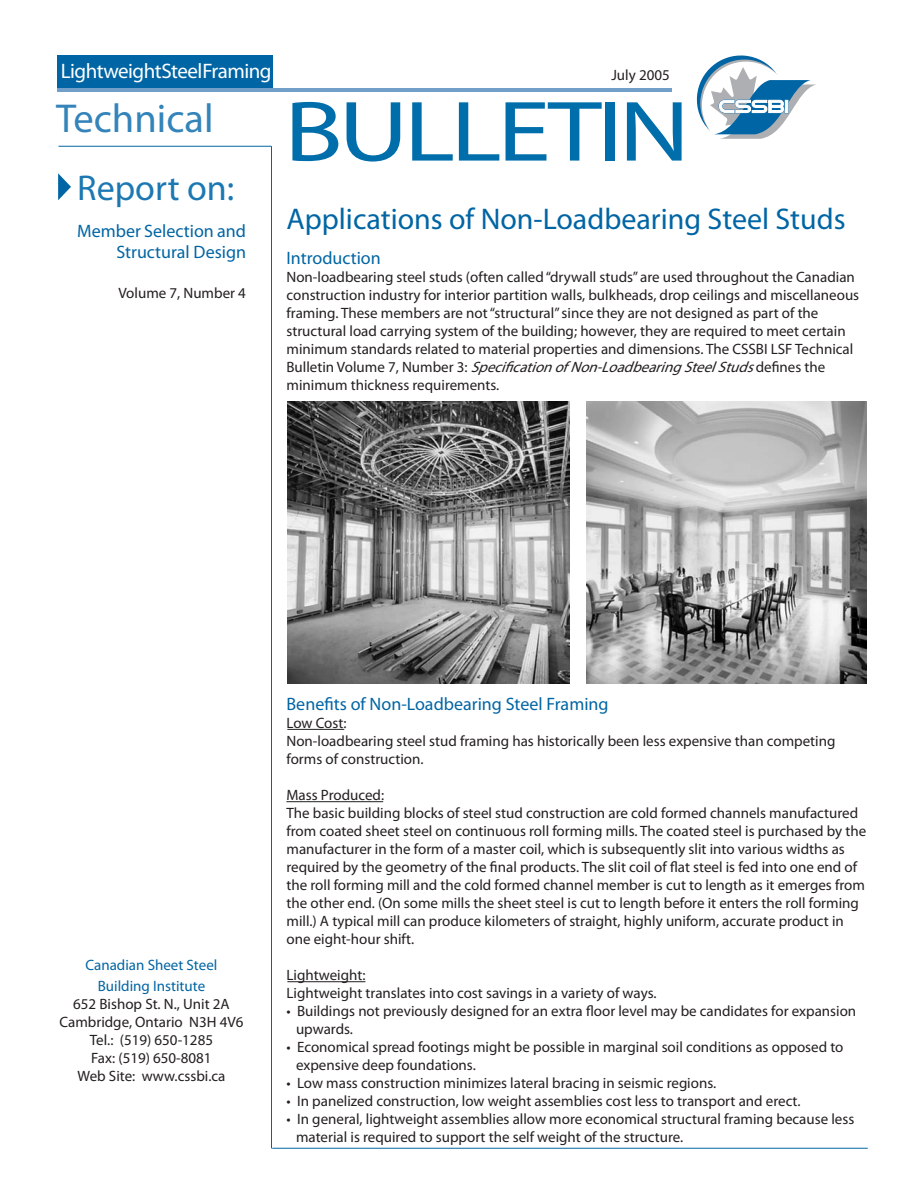
<style>
.page{position:relative;width:918px;height:1188px;background:#fff}
.page>*{position:absolute;margin:0;border:0;box-sizing:border-box;transform-origin:0 0}
.t1{font:86.4px "Myriad Pro";letter-spacing:-.04em;color:#006eab;scale:1.25 1}
.t2{font:40.5px "Myriad Pro";color:#3484ba}
.t3{font:36px "Myriad Pro";color:#1b78b2}
.t4{font:30px "Myriad Pro";color:#0065a4}
.t5{font:21px "Myriad Pro";letter-spacing:-.025em;color:#fff}
.t6{font:18px/21.6px "Myriad Pro";color:#0065a4;text-align:right}
.t7{font:15px/18px "Myriad Pro";color:#231f20}
.t8{font:15px "Myriad Pro";color:#0065a4}
.s1{font-style:italic}
</style>
<div class="page">
<div style="left:57px;top:56px;width:216px;height:33px;background:#0065a4"></div>
<svg style="left:697px;top:56px;width:119px;height:83px"></svg>
<hr style="left:57px;top:88px;width:614px;height:4px;background:#729eca">
<hr style="left:58px;top:146px;width:214px;height:1px;background:#0065a4">
<hr style="left:271px;top:146px;width:1px;height:1002px;background:#0065a4">
<hr style="left:272px;top:1148px;width:596px;height:1px;background:#0065a4">
<svg style="left:58px;top:173px;width:13px;height:27px"></svg>
<img style="left:287px;top:402px;width:283px;height:282px">
<img style="left:586px;top:402px;width:281px;height:282px">
<hr style="left:287px;top:729px;width:57px;height:1px;background:#231f20">
<hr style="left:286px;top:801px;width:97px;height:1px;background:#231f20">
<hr style="left:287px;top:981px;width:78px;height:1px;background:#231f20">
<p class="t5" style="left:61px;top:58px;width:212px">Lightweight Steel Framing</p>
<p class="t7" style="left:611px;top:66px;width:60px">July 2005</p>
<p class="t2" style="left:56px;top:93px;width:159px">Technical</p>
<p class="t1" style="left:284px;top:78px;width:326px">BULLETIN</p>
<p class="t3" style="left:77px;top:166px;width:159px">Report on:</p>
<p class="t6" style="left:77px;top:220px;width:170px">Member Selection and<br>Structural Design</p>
<p class="t7" style="left:118px;top:284px;width:129px">Volume 7, Number 4</p>
<p class="t4" style="left:286px;top:201px;width:561px">Applications of Non-Loadbearing Steel Studs</p>
<p class="t6" style="left:286px;top:247px;width:96px">Introduction</p>
<p class="t7" style="left:286px;top:268px;width:574px">Non-loadbearing steel studs (often called “drywall studs” are used throughout the Canadian construction industry for interior partition walls, bulkheads, drop ceilings and miscellaneous framing. These members are not “structural” since they are not designed as part of the structural load carrying system of the building; however, they are required to meet certain minimum standards related to material properties and dimensions. The CSSBI LSF Technical B u l l e t i n V o l u m e 7 , N u m b e r 3 : <span class="s1">SpecificationofNon-LoadbearingSteelStuds</span>d e fi n e s t h e minimum thickness requirements.</p>
<p class="t8" style="left:86px;top:955px;width:133px">Canadian Sheet Steel</p>
<p class="t8" style="left:98px;top:977px;width:109px">Building Institute</p>
<p class="t7" style="left:73px;top:995px;width:158px">652 Bishop St. N., Unit 2A</p>
<p class="t7" style="left:60px;top:1013px;width:185px">Cambridge, Ontario N3H 4V6</p>
<p class="t7" style="left:90px;top:1031px;width:125px">Tel.: (519) 650-1285</p>
<p class="t7" style="left:91px;top:1049px;width:122px">Fax: (519) 650-8081</p>
<p class="t7" style="left:78px;top:1067px;width:149px">Web Site: www.cssbi.ca</p>
<p class="t6" style="left:286px;top:693px;width:324px">Benefits of Non-Loadbearing Steel Framing</p>
<p class="t7" style="left:286px;top:714px;width:61px">Low Cost:</p>
<p class="t7" style="left:286px;top:732px;width:550px">Non-loadbearing steel stud framing has historically been less expensive than competing forms of construction.</p>
<p class="t7" style="left:286px;top:786px;width:581px">Mass Produced:<br>The basic building blocks of steel stud construction are cold formed channels manufactured from coated sheet steel on continuous roll forming mills. The coated steel is purchased by the manufacturer in the form of a master coil, which is subsequently slit into various widths as required by the geometry of the final products. The slit coil of flat steel is fed into one end of the roll forming mill and the cold formed channel member is cut to length as it emerges from the other end. (On some mills the sheet steel is cut to length before it enters the roll forming mill.) A typical mill can produce kilometers of straight, highly uniform, accurate product in one eight-hour shift.</p>
<p class="t7" style="left:286px;top:966px;width:80px">Lightweight:</p>
<p class="t7" style="left:286px;top:984px;width:372px">Lightweight translates into cost savings in a variety of ways.</p>
<p class="t7" style="left:286px;top:1002px;width:571px">• Buildings not previously designed for an extra floor level may be candidates for expansion</p>
<p class="t7" style="left:296px;top:1020px;width:58px">upwards.</p>
<p class="t7" style="left:286px;top:1038px;width:559px">• Economical spread footings might be possible in marginal soil conditions as opposed to</p>
<p class="t7" style="left:296px;top:1056px;width:181px">expensive deep foundations.</p>
<p class="t7" style="left:286px;top:1074px;width:431px">• Low mass construction minimizes lateral bracing in seismic regions.</p>
<p class="t7" style="left:286px;top:1092px;width:516px">• In panelized construction, low weight assemblies cost less to transport and erect.</p>
<p class="t7" style="left:286px;top:1110px;width:569px">• In general, lightweight assemblies allow more economical structural framing because less</p>
<p class="t7" style="left:296px;top:1128px;width:389px">material is required to support the self weight of the structure.</p>
</div>
